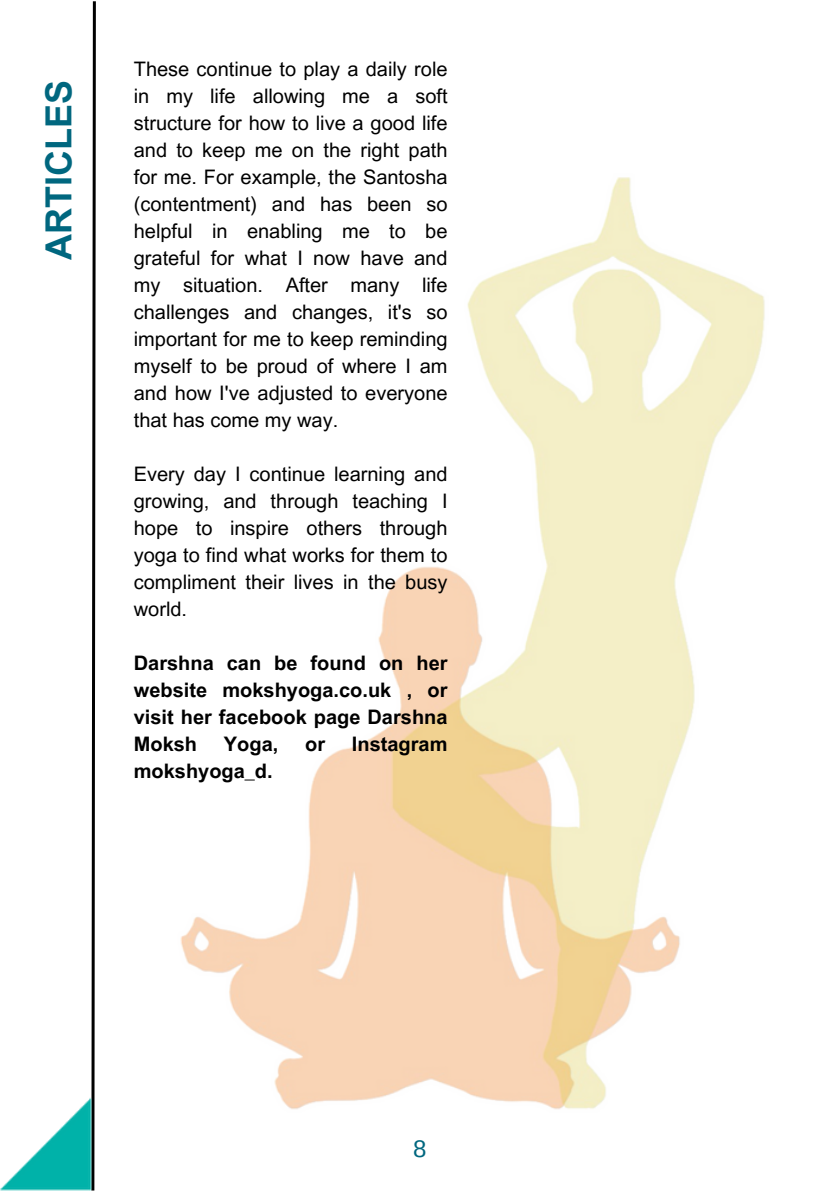
<style>
.page{position:relative;width:839px;height:1191px;background:#fff}
.page>*{position:absolute;margin:0;border:0;box-sizing:border-box;transform-origin:0 0}
.t1{font:700 36px "Arial MT Pro";color:#00677f}
.t2{font:24px "Arimo";color:#00677f}
.t3{font:20px/27px "Arial MT Pro";color:#000;text-align:justify}
.t4{font:700 20px/27px "Arial MT Pro";color:#000;text-align:justify}
</style>
<div class="page">
<svg style="left:91px;top:1px;width:5px;height:1190px"></svg>
<img style="left:0;top:1096px;width:93px;height:95px">
<img style="left:180px;top:177px;width:585px;height:933px">
<p class="t1" style="left:45px;top:260px;width:181px;rotate:-90deg">ARTICLES</p>
<p class="t3" style="left:134px;top:58px;width:315px">These continue to play a daily role in my life allowing me a soft structure for how to live a good life and to keep me on the right path for me. For example, the Santosha (contentment) and has been so helpful in enabling me to be grateful for what I now have and my situation. After many life challenges and changes, it's so important for me to keep reminding myself to be proud of where I am and how I've adjusted to everyone that has come my way.</p>
<p class="t3" style="left:134px;top:463px;width:315px">Every day I continue learning and growing, and through teaching I hope to inspire others through yoga to find what works for them to compliment their lives in the busy world.</p>
<p class="t4" style="left:134px;top:652px;width:315px">Darshna can be found on her website mokshyoga.co.uk , or visit her facebook page Darshna Moksh</p>
<p class="t4" style="left:224px;top:733px;width:56px">Yoga,</p>
<p class="t4" style="left:305px;top:733px;width:21px">or</p>
<p class="t4" style="left:352px;top:733px;width:97px">Instagram</p>
<p class="t4" style="left:134px;top:760px;width:140px">mokshyoga_d.</p>
<p class="t2" style="left:413px;top:1136px;width:15px">8</p>
</div>
